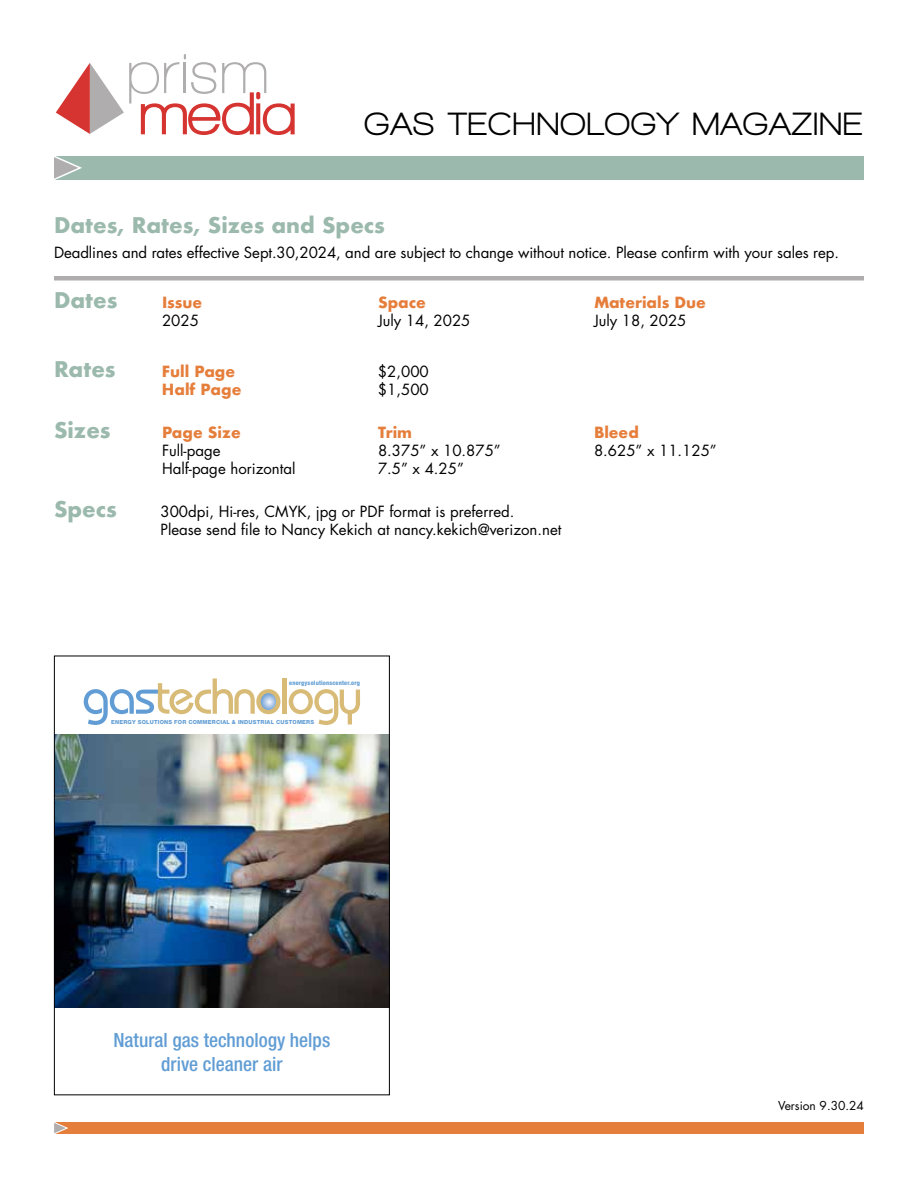
<style>
.page{position:relative;width:918px;height:1188px;background:#fff}
.page>*{position:absolute;margin:0;border:0;box-sizing:border-box;transform-origin:0 0}
.t1{font:800 33px "Walkway";letter-spacing:.04em;color:#000}
.t2{font:700 21px "Futura";color:#9bb9ad}
.t3{font:500 condensed 19.65px/23.5px "Helvetica Neue";color:#619dd4;text-align:center}
.t4{font:15px/18px "Futura";color:#000}
.t5{font:700 15px "Futura";color:#e67e3b}
.t6{font:12px "Futura";color:#000}
.t7{font:800 condensed 6.15px "Helvetica Neue";letter-spacing:.03em;color:#619dd4}
.t8{font:800 5.55px "Helvetica Neue";letter-spacing:.03em;color:#619dd4}
</style>
<div class="page">
<div style="left:54px;top:156px;width:810px;height:24px;background:#9bb9ad"></div>
<svg style="left:54px;top:156px;width:28px;height:24px"></svg>
<div style="left:54px;top:1122px;width:810px;height:12px;background:#e67e3b"></div>
<svg style="left:54px;top:1122px;width:14px;height:12px"></svg>
<svg style="left:56px;top:54px;width:239px;height:81px"></svg>
<hr style="left:184px;top:63px;width:2px;height:30px;background:#afadae">
<hr style="left:54px;top:276px;width:810px;height:4px;background:#afadae">
<img style="left:56px;top:735px;width:332px;height:273px">
<svg style="left:84px;top:678px;width:197px;height:47px"></svg>
<hr style="left:283px;top:678px;width:4px;height:36px;background:#d8bb77">
<svg style="left:289px;top:689px;width:71px;height:36px"></svg>
<div style="left:54px;top:656px;width:336px;height:439px;border:1px solid #000"></div>
<h1 class="t1" style="left:364px;top:106px;width:382px">GAS TECHNOLOGY MAGA</h1>
<h1 class="t1" style="left:792px;top:106px;width:50px">ZINE</h1>
<h2 class="t2" style="left:54px;top:210px;width:332px">Dates, Rates, Sizes and Specs</h2>
<p class="t4" style="left:54px;top:244px;width:787px">Deadlines and rates effective Sept.30,2024, and are subject to change without notice. Please confirm with your sales rep.</p>
<h2 class="t2" style="left:54px;top:285px;width:65px">Dates</h2>
<p class="t5" style="left:162px;top:292px;width:42px">Issue</p>
<p class="t5" style="left:378px;top:292px;width:49px">Space</p>
<p class="t5" style="left:594px;top:292px;width:114px">Materials Due</p>
<p class="t4" style="left:162px;top:312px;width:38px">2025</p>
<p class="t4" style="left:378px;top:312px;width:94px">July 14, 2025</p>
<p class="t4" style="left:594px;top:312px;width:94px">July 18, 2025</p>
<h2 class="t2" style="left:54px;top:354px;width:63px">Rates</h2>
<p class="t5" style="left:162px;top:360px;width:75px">Full Page</p>
<p class="t4" style="left:378px;top:362px;width:52px">$2,000</p>
<p class="t5" style="left:162px;top:378px;width:81px">Half Page</p>
<p class="t4" style="left:378px;top:380px;width:52px">$1,500</p>
<h2 class="t2" style="left:54px;top:415px;width:58px">Sizes</h2>
<p class="t5" style="left:162px;top:422px;width:80px">Page Size</p>
<p class="t5" style="left:378px;top:422px;width:36px">Trim</p>
<p class="t5" style="left:594px;top:422px;width:46px">Bleed</p>
<p class="t4" style="left:162px;top:442px;width:60px">Full-page</p>
<p class="t4" style="left:378px;top:442px;width:124px">8.375” x 10.875”</p>
<p class="t4" style="left:594px;top:442px;width:124px">8.625” x 11.125”</p>
<p class="t4" style="left:162px;top:460px;width:135px">Half-page horizontal</p>
<p class="t4" style="left:378px;top:460px;width:87px">7.5” x 4.25”</p>
<h2 class="t2" style="left:54px;top:494px;width:64px">Specs</h2>
<p class="t4" style="left:160px;top:503px;width:402px">300dpi, Hi-res, CMYK, jpg or PDF format is preferred.<br>Please send file to Nancy Kekich at nancy.kekich@verizon.net</p>
<p class="t7" style="left:289px;top:679px;width:72px">energysolutionscenter.org</p>
<p class="t8" style="left:111px;top:718px;width:204px">ENERGY SOLUTIONS FOR COMMERCIAL &amp; INDUSTRIAL CUSTOMERS</p>
<h3 class="t3" style="left:113px;top:1028px;width:218px">Natural gas technology helps drive cleaner air</h3>
<p class="t6" style="left:778px;top:1098px;width:87px">Version 9.30.24</p>
</div>
